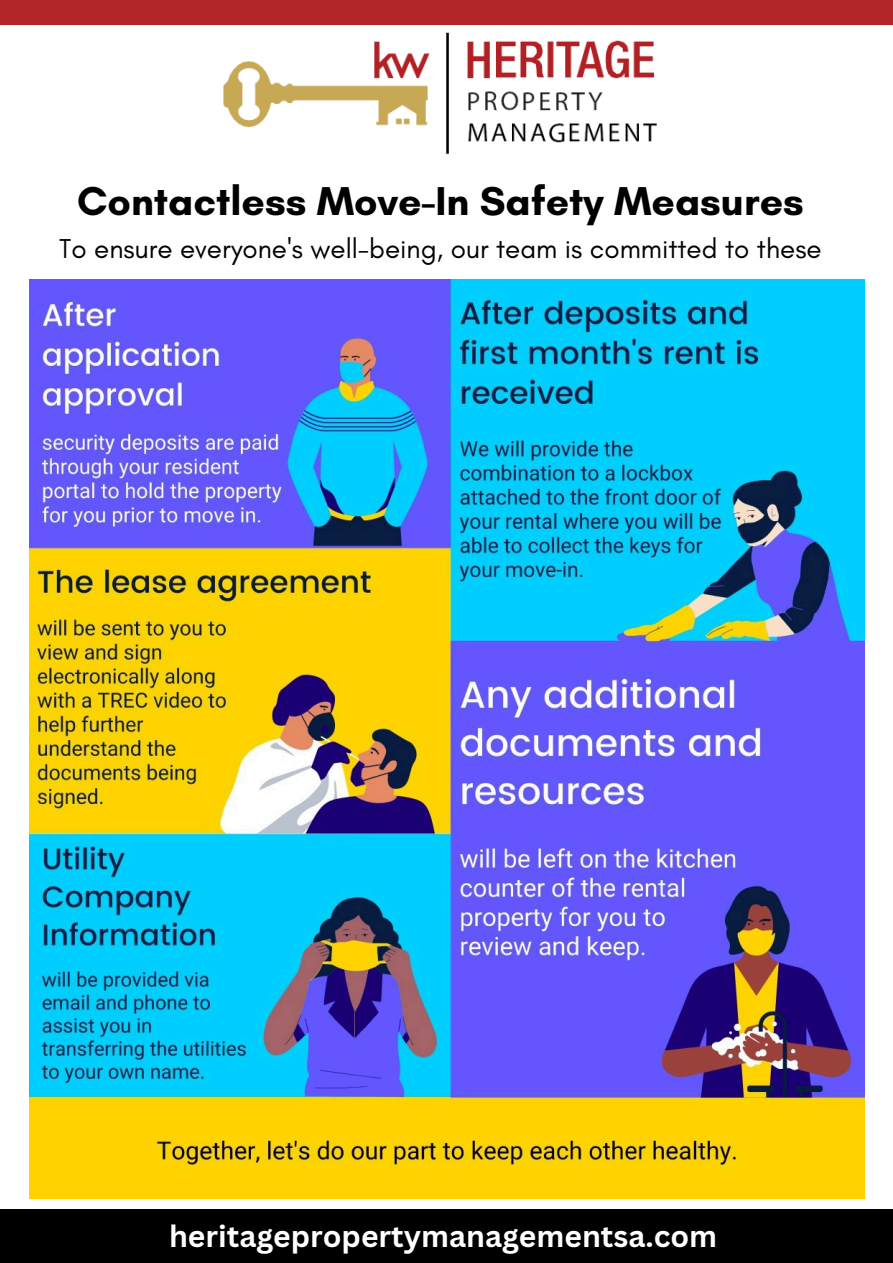
<style>
.page{position:relative;width:893px;height:1263px;background:#fff}
.page>*{position:absolute;margin:0;border:0;box-sizing:border-box;transform-origin:0 0}
.t1{font:700 41.03px "Glacial Indifference";color:#000}
.t2{font:700 30px "Canva Sans";color:#fff}
.t3{font:27.75px "Glacial Indifference";color:#000}
</style>
<div class="page">
<div style="left:0;top:1209px;width:893px;height:54px;background:#000"></div>
<img style="left:223px;top:32px;width:434px;height:122px">
<img style="left:29px;top:280px;width:835px;height:918px">
<div style="left:0;top:0;width:893px;height:25px;background:#b22629"></div>
<h1 class="t1" style="left:77px;top:176px;width:728px">Contactless Move-In Safety Measures</h1>
<p class="t3" style="left:59px;top:232px;width:764px">To ensure everyone's well-being, our team is committed to these</p>
<p class="t2" style="left:169px;top:1215px;width:549px">heritagepropertymanagementsa.com</p>
</div>
